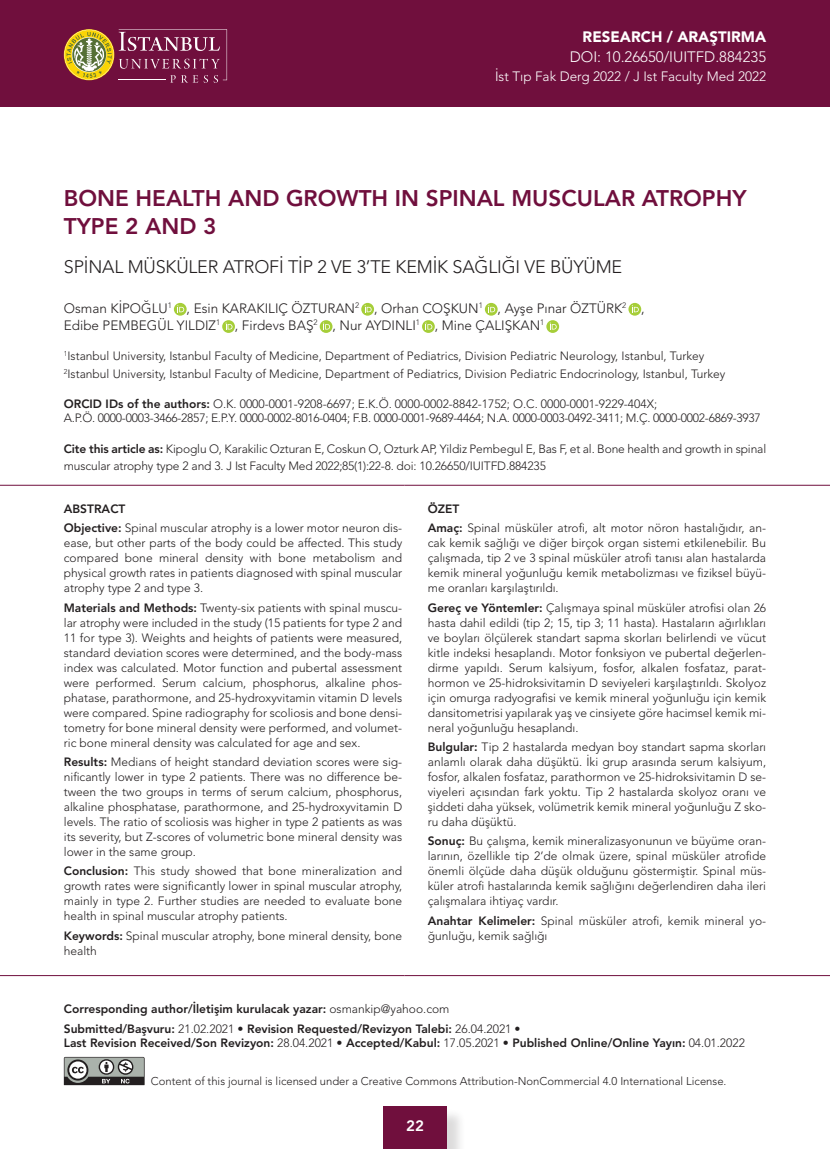
<style>
.page{position:relative;width:830px;height:1149px;background:#fff}
.page>*{position:absolute;margin:0;border:0;box-sizing:border-box;transform-origin:0 0}
.t1{font:800 22.5px/27px "Avenir LT Std";color:#700f3d}
.t2{font:300 18px "Avenir LT Std";letter-spacing:-.01em;color:#231f20}
.t3{font:300 15px "Avenir LT Std";color:#fff}
.t4{font:900 15px "Avenir LT Std";color:#fff}
.t5{font:800 15px "Avenir LT Std";color:#fff}
.t6{font:300 13.5px/17.2px "Avenir LT Std";color:#231f20}
.t7{font:300 13.5px "Avenir LT Std";color:#fff}
.t8{font:300 12px/15px "Avenir LT Std";color:#231f20;text-align:justify}
.t9{font:800 12px/19.2px "Avenir LT Std";color:#231f20}
.t10{font:300 12px/14.4px "Avenir LT Std";letter-spacing:-.02em;color:#231f20}
.t11{font:300 11.25px "Avenir LT Std";color:#231f20}
.s1{font-weight:800}
.s2{font-weight:300}
</style>
<div class="page">
<div style="left:385px;top:1108px;width:80px;height:40px;background:#231f20;opacity:.16"></div>
<div style="left:383px;top:1106px;width:63px;height:42px;background:#700f3d"></div>
<div style="left:0;top:0;width:829px;height:106px;background:#700f3d"></div>
<hr style="left:0;top:484px;width:404px;height:1px;background:#700f3d">
<hr style="left:404px;top:484px;width:425px;height:1px;background:#700f3d">
<hr style="left:0;top:974px;width:404px;height:1px;background:#700f3d">
<hr style="left:404px;top:974px;width:425px;height:1px;background:#700f3d">
<svg style="left:64px;top:29px;width:163px;height:54px"></svg>
<div style="left:174px;top:303px;width:12px;height:12px;background:#a6ce39;border-radius:50%"></div>
<svg style="left:177px;top:305px;width:7px;height:7px"></svg>
<svg style="left:361px;top:303px;width:13px;height:12px"></svg>
<svg style="left:364px;top:305px;width:7px;height:7px"></svg>
<svg style="left:484px;top:303px;width:13px;height:12px"></svg>
<svg style="left:488px;top:305px;width:7px;height:7px"></svg>
<svg style="left:628px;top:303px;width:13px;height:12px"></svg>
<svg style="left:631px;top:305px;width:7px;height:7px"></svg>
<svg style="left:222px;top:320px;width:13px;height:13px"></svg>
<svg style="left:225px;top:322px;width:7px;height:7px"></svg>
<svg style="left:319px;top:320px;width:13px;height:13px"></svg>
<svg style="left:323px;top:322px;width:7px;height:7px"></svg>
<svg style="left:422px;top:320px;width:12px;height:13px"></svg>
<svg style="left:425px;top:322px;width:7px;height:7px"></svg>
<svg style="left:546px;top:320px;width:13px;height:13px"></svg>
<svg style="left:549px;top:322px;width:7px;height:7px"></svg>
<svg style="left:64px;top:1056px;width:80px;height:28px;background:#888a88"></svg>
<p class="t4" style="left:582px;top:28px;width:185px">RESEARCH / ARAŞTIRMA</p>
<p class="t3" style="left:569px;top:48px;width:198px">DOI: 10.26650/IUITFD.884235</p>
<p class="t7" style="left:495px;top:68px;width:272px">İst Tıp Fak Derg 2022 / J Ist Faculty Med 2022</p>
<h1 class="t1" style="left:64px;top:185px;width:684px">BONE HEALTH AND GROWTH IN SPINAL MUSCULAR ATROPHY<br>TYPE 2 AND 3</h1>
<h2 class="t2" style="left:64px;top:255px;width:559px">SPİNAL MÜSKÜLER ATROFİ TİP 2 VE 3’TE KEMİK SAĞLIĞI VE BÜYÜME</h2>
<p class="t6" style="left:64px;top:299px;width:582px">Osman KİPOĞLU<sup>1</sup> , Esin KARAKILIÇ ÖZTURAN<sup>2</sup> , Orhan COŞKUN<sup>1</sup> , Ayşe Pınar ÖZTÜRK<sup>2</sup> ,<br>Edibe PEMBEGÜL YILDIZ<sup>1</sup> , Firdevs BAŞ<sup>2</sup> , Nur AYDINLI<sup>1</sup> , Mine ÇALIŞKAN<sup>1</sup></p>
<p class="t8" style="left:64px;top:347px;width:662px;line-height:17.2px"><sup>1</sup>Istanbul University, Istanbul Faculty of Medicine, Department of Pediatrics, Division Pediatric Neurology, Istanbul, Turkey<br><sup>2</sup>Istanbul University, Istanbul Faculty of Medicine, Department of Pediatrics, Division Pediatric Endocrinology, Istanbul, Turkey</p>
<p class="t10" style="left:64px;top:396px;width:698px"><span class="s1">ORCID IDs of the authors:</span> O.K. 0000-0001-9208-6697; E.K.Ö. 0000-0002-8842-1752; O.C. 0000-0001-9229-404X;<br>A.P.Ö. 0000-0003-3466-2857; E.P.Y. 0000-0002-8016-0404; F.B. 0000-0001-9689-4464; N.A. 0000-0003-0492-3411; M.Ç. 0000-0002-6869-3937</p>
<p class="t8" style="left:64px;top:439px;width:703px;line-height:17.2px"><span class="s1">Cite this article as:</span> Kipoglu O, Karakilic Ozturan E, Coskun O, Ozturk AP, Yildiz Pembegul E, Bas F, et al. Bone health and growth in spinal muscular atrophy type 2 and 3. J Ist Faculty Med 2022;85(1):22-8. doi: 10.26650/IUITFD.884235</p>
<p class="t8" style="left:64px;top:499px;width:340px;line-height:19.2px"><span class="s1">ABSTRACT<br>Objective:</span> Spinal muscular atrophy is a lower motor neuron dis-</p>
<p class="t8" style="left:64px;top:535px;width:340px">ease, but other parts of the body could be affected. This study compared bone mineral density with bone metabolism and physical growth rates in patients diagnosed with spinal muscular atrophy type 2 and type 3.</p>
<p class="t8" style="left:64px;top:599px;width:340px"><span class="s1">Materials and Methods:</span> Twenty-six patients with spinal muscu&shy;lar atrophy were included in the study (15 patients for type 2 and 11 for type 3). Weights and heights of patients were measured, standard deviation scores were determined, and the body-mass index was calculated. Motor function and pubertal assessment were performed. Serum calcium, phosphorus, alkaline phos&shy;phatase, parathormone, and 25-hydroxyvitamin vitamin D levels were compared. Spine radiography for scoliosis and bone densi&shy;tometry for bone mineral density were performed, and volumet&shy;ric bone mineral density was calculated for age and sex.</p>
<p class="t8" style="left:64px;top:754px;width:340px"><span class="s1">Results:</span> Medians of height standard deviation scores were sig&shy;nificantly lower in type 2 patients. There was no difference be&shy;tween the two groups in terms of serum calcium, phosphorus, alkaline phosphatase, parathormone, and 25-hydroxyvitamin D levels. The ratio of scoliosis was higher in type 2 patients as was its severity, but Z-scores of volumetric bone mineral density was lower in the same group.</p>
<p class="t8" style="left:64px;top:863px;width:340px"><span class="s1">Conclusion:</span> This study showed that bone mineralization and growth rates were significantly lower in spinal muscular atrophy, mainly in type 2. Further studies are needed to evaluate bone health in spinal muscular atrophy patients.</p>
<p class="t8" style="left:64px;top:927px;width:340px"><span class="s1">Keywords:</span> Spinal muscular atrophy, bone mineral density, bone health</p>
<p class="t8" style="left:427px;top:499px;width:340px;line-height:19.2px"><span class="s1">ÖZET<br>Amaç:</span> Spinal müsküler atrofi, alt motor nöron hastalığıdır, an-</p>
<p class="t8" style="left:427px;top:535px;width:340px">cak kemik sağlığı ve diğer birçok organ sistemi etkilenebilir. Bu çalışmada, tip 2 ve 3 spinal müsküler atrofi tanısı alan hastalarda kemik mineral yoğunluğu kemik metabolizması ve fiziksel büyü&shy;me oranları karşılaştırıldı.</p>
<p class="t8" style="left:427px;top:599px;width:340px"><span class="s1">Gereç ve Yöntemler:</span> Çalışmaya spinal müsküler atrofisi olan 26 hasta dahil edildi (tip 2; 15, tip 3; 11 hasta). Hastaların ağırlıkları ve boyları ölçülerek standart sapma skorları belirlendi ve vücut kitle indeksi hesaplandı. Motor fonksiyon ve pubertal değerlen&shy;dirme yapıldı. Serum kalsiyum, fosfor, alkalen fosfataz, parat&shy;hormon ve 25-hidroksivitamin D seviyeleri karşılaştırıldı. Skolyoz için omurga radyografisi ve kemik mineral yoğunluğu için kemik dansitometrisi yapılarak yaş ve cinsiyete göre hacimsel kemik mi&shy;neral yoğunluğu hesaplandı.</p>
<p class="t8" style="left:427px;top:739px;width:340px"><span class="s1">Bulgular:</span> Tip 2 hastalarda medyan boy standart sapma skorları anlamlı olarak daha düşüktü. İki grup arasında serum kalsiyum, fosfor, alkalen fosfataz, parathormon ve 25-hidroksivitamin D se&shy;viyeleri açısından fark yoktu. Tip 2 hastalarda skolyoz oranı ve şiddeti daha yüksek, volümetrik kemik mineral yoğunluğu Z sko&shy;ru daha düşüktü.</p>
<p class="t8" style="left:427px;top:833px;width:340px"><span class="s1">Sonuç:</span> Bu çalışma, kemik mineralizasyonunun ve büyüme oran&shy;larının, özellikle tip 2’de olmak üzere, spinal müsküler atrofide önemli ölçüde daha düşük olduğunu göstermiştir. Spinal müs&shy;küler atrofi hastalarında kemik sağlığını değerlendiren daha ileri çalışmalara ihtiyaç vardır.</p>
<p class="t8" style="left:427px;top:912px;width:340px"><span class="s1">Anahtar Kelimeler:</span> Spinal müsküler atrofi, kemik mineral yo&shy;ğunluğu, kemik sağlığı</p>
<p class="t9" style="left:64px;top:999px;width:458px">Corresponding author/İletişim kurulacak yazar: <span class="s2">osmankip@yahoo.com<br></span>Submitted/Başvuru: <span class="s2">21.02.2021 •</span> Revision Requested/Revizyon Talebi: <span class="s2">26.04.2021 •</span></p>
<p class="t9" style="left:64px;top:1032px;width:682px">Last Revision Received/Son Revizyon: <span class="s2">28.04.2021 •</span> Accepted/Kabul: <span class="s2">17.05.2021 •</span> Published Online/Online Yayın: <span class="s2">04.01.2022</span></p>
<p class="t11" style="left:151px;top:1074px;width:577px">Content of this journal is licensed under a Creative Commons Attribution-NonCommercial 4.0 International License.</p>
<p class="t5" style="left:406px;top:1115px;width:19px">22</p>
</div>
